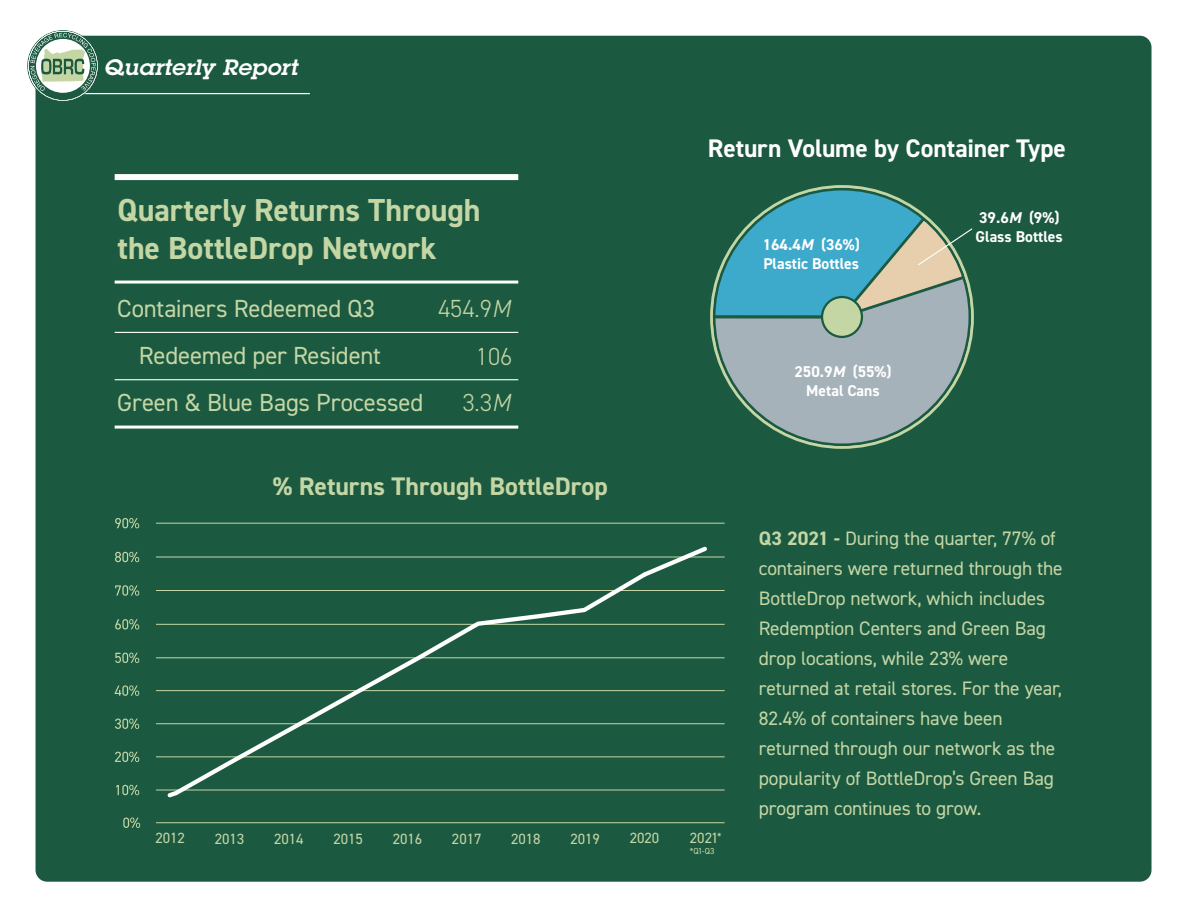
<style>
.page{position:relative;width:1188px;height:918px;background:#fff}
.page>*{position:absolute;margin:0;border:0;box-sizing:border-box;transform-origin:0 0}
.t1{font:700 31.8px/38.2px "DIN2014";letter-spacing:-.005em;color:#c5d6a5}
.t2{font:700 25.5px "DIN2014";letter-spacing:-.005em;color:#fff}
.t3{font:700 25.5px "DIN2014";letter-spacing:-.005em;color:#c5d6a5}
.t4{font:24.75px "DIN2014";letter-spacing:-.005em;color:#c5d6a5}
.t5{font:300 24.75px "DIN2014";color:#c5d6a5}
.t6{font:italic 600 21.75px "Lubalin Graph Std";letter-spacing:.01em;color:#fff;scale:1.06 1}
.t7{font:19.5px/30px "DIN2014";letter-spacing:-.005em;color:#c5d6a5}
.t8{font:700 15.6px/18.8px "DIN2014";color:#fff}
.t9{font:14.85px "DIN2014";letter-spacing:-.005em;color:#c5d6a5}
.t10{font:8.7px "DIN2014";color:#c5d6a5}
.s1{font-style:italic}
.s2{font-weight:700}
</style>
<div class="page">
<div style="left:35px;top:35px;width:1117px;height:847px;background:#1b5a41"></div>
<hr style="left:81px;top:93px;width:229px;height:1px;background:#fff">
<svg style="left:27px;top:30px;width:72px;height:72px"></svg>
<hr style="left:156px;top:690px;width:569px;height:1px;background:#c5d6a5">
<hr style="left:156px;top:657px;width:569px;height:1px;background:#c5d6a5">
<hr style="left:156px;top:624px;width:569px;height:1px;background:#c5d6a5">
<hr style="left:156px;top:590px;width:569px;height:1px;background:#c5d6a5">
<hr style="left:156px;top:557px;width:569px;height:1px;background:#c5d6a5">
<hr style="left:156px;top:523px;width:569px;height:1px;background:#c5d6a5">
<hr style="left:156px;top:723px;width:569px;height:1px;background:#c5d6a5">
<hr style="left:156px;top:756px;width:569px;height:1px;background:#c5d6a5">
<hr style="left:156px;top:790px;width:569px;height:1px;background:#c5d6a5">
<hr style="left:156px;top:822px;width:569px;height:1px;background:#c5d6a5">
<svg style="left:123px;top:818px;width:17px;height:10px"></svg>
<svg style="left:116px;top:785px;width:23px;height:10px"></svg>
<svg style="left:115px;top:752px;width:24px;height:10px"></svg>
<svg style="left:115px;top:719px;width:24px;height:10px"></svg>
<svg style="left:115px;top:619px;width:24px;height:11px"></svg>
<svg style="left:115px;top:585px;width:24px;height:11px"></svg>
<svg style="left:115px;top:653px;width:24px;height:10px"></svg>
<svg style="left:115px;top:685px;width:24px;height:11px"></svg>
<svg style="left:115px;top:552px;width:24px;height:10px"></svg>
<svg style="left:115px;top:518px;width:24px;height:10px"></svg>
<svg style="left:164px;top:569px;width:486px;height:232px;background:#246047"></svg>
<svg style="left:639px;top:543px;width:72px;height:37px;background:#397059"></svg>
<hr style="left:115px;top:379px;width:403px;height:1px;background:#fff">
<hr style="left:115px;top:426px;width:403px;height:3px;background:#fff">
<hr style="left:115px;top:281px;width:403px;height:3px;background:#fff">
<div style="left:115px;top:174px;width:403px;height:6px;background:#fff"></div>
<hr style="left:115px;top:332px;width:403px;height:1px;background:#fff">
<div style="left:712px;top:275px;width:277px;height:189px;background:#1b5a41"></div>
<svg style="left:713px;top:338px;width:258px;height:108px;background:#839c99"></svg>
<svg style="left:712px;top:186px;width:262px;height:152px;background:#5f9ea1"></svg>
<p class="t6" style="left:104px;top:52px;width:184px">Quarterly Report</p>
<h1 class="t1" style="left:118px;top:191px;width:364px">Quarterly Returns Through the BottleDrop Network</h1>
<p class="t4" style="left:117px;top:293px;width:259px">Containers Redeemed Q3</p>
<p class="t4" style="left:139px;top:341px;width:243px">Redeemed per Resident</p>
<p class="t4" style="left:117px;top:387px;width:307px">Green &amp; Blue Bags Processed</p>
<p class="t5" style="left:438px;top:293px;width:74px">454.9<span class="s1">M</span></p>
<p class="t5" style="left:476px;top:341px;width:38px">106</p>
<p class="t5" style="left:462px;top:387px;width:50px">3.3<span class="s1">M</span></p>
<h2 class="t3" style="left:273px;top:470px;width:336px">% Returns Through BottleDrop</h2>
<h2 class="t2" style="left:708px;top:131px;width:360px">Return Volume by Container Type</h2>
<p class="t8" style="left:763px;top:235px;width:99px">164.4<span class="s1">M</span> (36%)<br>Plastic Bottles</p>
<p class="t8" style="left:794px;top:362px;width:99px;text-align:center">250.9<span class="s1">M</span> (55%)<br>Metal Cans</p>
<p class="t8" style="left:976px;top:208px;width:89px">39.6<span class="s1">M</span> (9%)<br>Glass Bottles</p>
<p class="t7" style="left:759px;top:523px;width:306px"><span class="s2">Q3 2021 -</span> During the quarter, 77% of containers were returned through the BottleDrop network, which includes Redemption Centers and Green Bag drop locations, while 23% were returned at retail stores. For the year, 82.4% of containers have been returned through our network as the popularity of BottleDrop’s Green Bag program continues to grow.</p>
<p class="t9" style="left:156px;top:829px;width:31px">2012</p>
<p class="t9" style="left:215px;top:830px;width:31px">2013</p>
<p class="t9" style="left:274px;top:830px;width:31px">2014</p>
<p class="t9" style="left:333px;top:830px;width:31px">2015</p>
<p class="t9" style="left:393px;top:830px;width:31px">2016</p>
<p class="t9" style="left:452px;top:830px;width:31px">2017</p>
<p class="t9" style="left:511px;top:830px;width:31px">2018</p>
<p class="t9" style="left:571px;top:830px;width:31px">2019</p>
<p class="t9" style="left:630px;top:829px;width:31px">2020</p>
<p class="t9" style="left:690px;top:829px;width:33px">2021<sup>*</sup></p>
<p class="t10" style="left:690px;top:845px;width:26px">*Q1-Q3</p>
</div>
